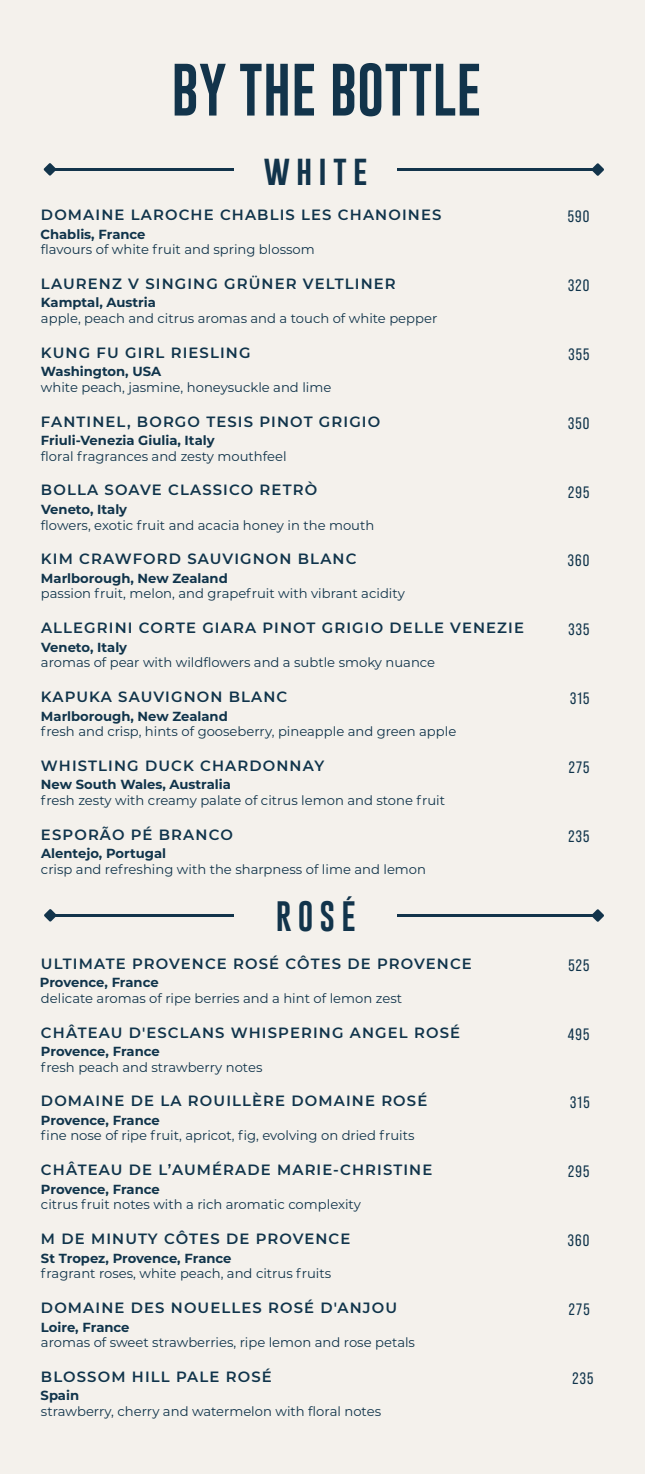
<style>
.page{position:relative;width:645px;height:1474px;background:#fff}
.page>*{position:absolute;margin:0;border:0;box-sizing:border-box;transform-origin:0 0}
.t1{font:54.07px "Gobold";color:#12344b}
.t2{font:30.97px "Gobold";letter-spacing:.2em;color:#12344b}
.t3{font:16.45px "Bebas Neue Pro";letter-spacing:.075em;color:#10344b}
.t4{font:600 14.88px "Montserrat";letter-spacing:.075em;color:#10344b}
.t5{font:13.12px "Montserrat";color:#10344b}
.t6{font:700 13.12px "Montserrat";color:#10344b}
</style>
<div class="page">
<div style="left:0;top:0;width:645px;height:1473px;background:#f4f1ec"></div>
<hr style="left:52px;top:168px;width:182px;height:2px;background:#12344b">
<hr style="left:397px;top:168px;width:197px;height:2px;background:#12344b">
<svg style="left:44px;top:163px;width:12px;height:13px"></svg>
<svg style="left:591px;top:163px;width:13px;height:13px"></svg>
<hr style="left:53px;top:914px;width:181px;height:2px;background:#12344b">
<hr style="left:397px;top:914px;width:197px;height:2px;background:#12344b">
<svg style="left:44px;top:909px;width:13px;height:12px"></svg>
<svg style="left:591px;top:909px;width:13px;height:12px"></svg>
<h1 class="t1" style="left:171px;top:55px;width:311px">BY THE BOTTLE</h1>
<h2 class="t2" style="left:264px;top:150px;width:105px">white</h2>
<p class="t4" style="left:41px;top:204px;width:402px">DOMAINE LAROCHE CHABLIS LES CHANOINES</p>
<p class="t3" style="left:568px;top:207px;width:23px">590</p>
<p class="t6" style="left:40px;top:224px;width:107px">Chablis, France</p>
<p class="t5" style="left:41px;top:240px;width:275px">flavours of white fruit and spring blossom</p>
<p class="t4" style="left:41px;top:273px;width:356px">LAURENZ V SINGING GRÜNER VELTLINER</p>
<p class="t3" style="left:568px;top:276px;width:23px">320</p>
<p class="t6" style="left:41px;top:293px;width:116px">Kamptal, Austria</p>
<p class="t5" style="left:41px;top:309px;width:398px">apple, peach and citrus aromas and a touch of white pepper</p>
<p class="t4" style="left:41px;top:342px;width:211px">KUNG FU GIRL RIESLING</p>
<p class="t3" style="left:568px;top:345px;width:23px">355</p>
<p class="t6" style="left:41px;top:362px;width:122px">Washington, USA</p>
<p class="t5" style="left:41px;top:378px;width:292px">white peach, jasmine, honeysuckle and lime</p>
<p class="t4" style="left:41px;top:411px;width:341px">FANTINEL, BORGO TESIS PINOT GRIGIO</p>
<p class="t3" style="left:568px;top:414px;width:23px">350</p>
<p class="t6" style="left:41px;top:431px;width:175px">Friuli-Venezia Giulia, Italy</p>
<p class="t5" style="left:41px;top:447px;width:247px">floral fragrances and zesty mouthfeel</p>
<p class="t4" style="left:41px;top:479px;width:278px">BOLLA SOAVE CLASSICO RETRÒ</p>
<p class="t3" style="left:568px;top:482px;width:23px">295</p>
<p class="t6" style="left:41px;top:500px;width:88px">Veneto, Italy</p>
<p class="t5" style="left:41px;top:516px;width:335px">flowers, exotic fruit and acacia honey in the mouth</p>
<p class="t4" style="left:41px;top:548px;width:317px">KIM CRAWFORD SAUVIGNON BLANC</p>
<p class="t3" style="left:568px;top:551px;width:23px">360</p>
<p class="t6" style="left:41px;top:568px;width:188px">Marlborough, New Zealand</p>
<p class="t5" style="left:41px;top:584px;width:365px">passion fruit, melon, and grapefruit with vibrant acidity</p>
<p class="t4" style="left:41px;top:617px;width:484px">ALLEGRINI CORTE GIARA PINOT GRIGIO DELLE VENEZIE</p>
<p class="t3" style="left:568px;top:620px;width:23px">335</p>
<p class="t6" style="left:41px;top:637px;width:88px">Veneto, Italy</p>
<p class="t5" style="left:41px;top:653px;width:396px">aromas of pear with wildflowers and a subtle smoky nuance</p>
<p class="t4" style="left:41px;top:686px;width:248px">KAPUKA SAUVIGNON BLANC</p>
<p class="t3" style="left:570px;top:689px;width:21px">315</p>
<p class="t6" style="left:41px;top:706px;width:188px">Marlborough, New Zealand</p>
<p class="t5" style="left:41px;top:722px;width:417px">fresh and crisp, hints of gooseberry, pineapple and green apple</p>
<p class="t4" style="left:41px;top:755px;width:285px">WHISTLING DUCK CHARDONNAY</p>
<p class="t3" style="left:569px;top:758px;width:22px">275</p>
<p class="t6" style="left:41px;top:775px;width:192px">New South Wales, Australia</p>
<p class="t5" style="left:41px;top:791px;width:406px">fresh zesty with creamy palate of citrus lemon and stone fruit</p>
<p class="t4" style="left:41px;top:824px;width:193px">ESPORÃO PÉ BRANCO</p>
<p class="t3" style="left:568px;top:827px;width:23px">235</p>
<p class="t6" style="left:41px;top:844px;width:127px">Alentejo, Portugal</p>
<p class="t5" style="left:41px;top:860px;width:387px">crisp and refreshing with the sharpness of lime and lemon</p>
<h2 class="t2" style="left:276px;top:895px;width:81px">ROSÉ</h2>
<p class="t4" style="left:41px;top:952px;width:432px">ULTIMATE PROVENCE ROSÉ CÔTES DE PROVENCE</p>
<p class="t3" style="left:568px;top:955px;width:23px">525</p>
<p class="t6" style="left:40px;top:973px;width:120px">Provence, France</p>
<p class="t5" style="left:41px;top:989px;width:363px">delicate aromas of ripe berries and a hint of lemon zest</p>
<p class="t4" style="left:41px;top:1021px;width:421px">CHÂTEAU D'ESCLANS WHISPERING ANGEL ROSÉ</p>
<p class="t3" style="left:568px;top:1024px;width:23px">495</p>
<p class="t6" style="left:41px;top:1041px;width:120px">Provence, France</p>
<p class="t5" style="left:41px;top:1057px;width:223px">fresh peach and strawberry notes</p>
<p class="t4" style="left:41px;top:1090px;width:388px">DOMAINE DE LA ROUILLÈRE DOMAINE ROSÉ</p>
<p class="t3" style="left:570px;top:1093px;width:21px">315</p>
<p class="t6" style="left:41px;top:1110px;width:120px">Provence, France</p>
<p class="t5" style="left:41px;top:1126px;width:375px">fine nose of ripe fruit, apricot, fig, evolving on dried fruits</p>
<p class="t4" style="left:41px;top:1159px;width:393px">CHÂTEAU DE L’AUMÉRADE MARIE-CHRISTINE</p>
<p class="t3" style="left:568px;top:1162px;width:23px">295</p>
<p class="t6" style="left:41px;top:1179px;width:120px">Provence, France</p>
<p class="t5" style="left:41px;top:1195px;width:321px">citrus fruit notes with a rich aromatic complexity</p>
<p class="t4" style="left:41px;top:1228px;width:311px">M DE MINUTY CÔTES DE PROVENCE</p>
<p class="t3" style="left:568px;top:1231px;width:23px">360</p>
<p class="t6" style="left:41px;top:1248px;width:192px">St Tropez, Provence, France</p>
<p class="t5" style="left:41px;top:1264px;width:292px">fragrant roses, white peach, and citrus fruits</p>
<p class="t4" style="left:41px;top:1297px;width:358px">DOMAINE DES NOUELLES ROSÉ D'ANJOU</p>
<p class="t3" style="left:569px;top:1299px;width:22px">275</p>
<p class="t6" style="left:41px;top:1317px;width:90px">Loire, France</p>
<p class="t5" style="left:41px;top:1333px;width:376px">aromas of sweet strawberries, ripe lemon and rose petals</p>
<p class="t4" style="left:41px;top:1365px;width:232px">BLOSSOM HILL PALE ROSÉ</p>
<p class="t3" style="left:572px;top:1368px;width:23px">235</p>
<p class="t6" style="left:41px;top:1386px;width:40px">Spain</p>
<p class="t5" style="left:41px;top:1402px;width:342px">strawberry, cherry and watermelon with floral notes</p>
</div>
